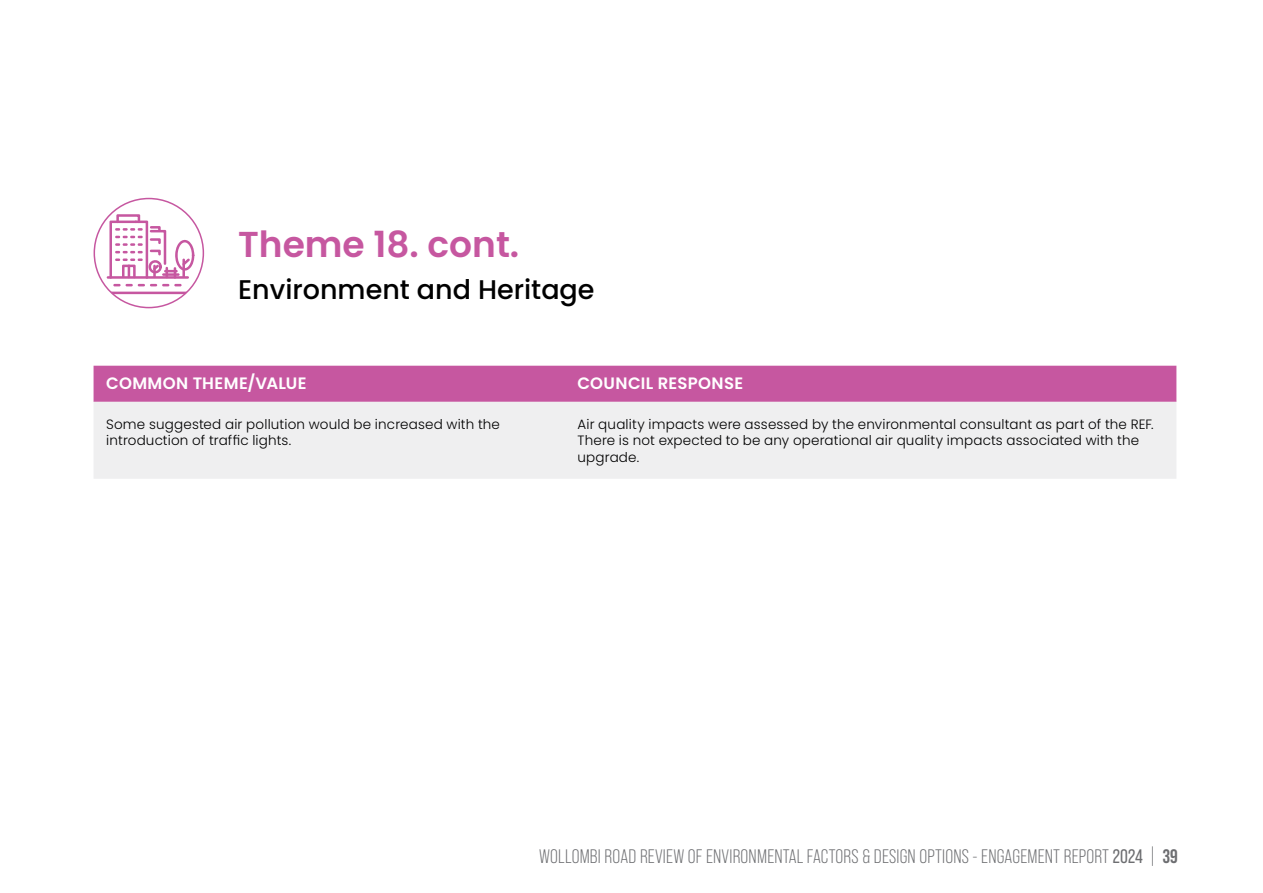
<style>
.page{position:relative;width:1263px;height:893px;background:#fff}
.page>*{position:absolute;margin:0;border:0;box-sizing:border-box;transform-origin:0 0}
.t1{font:600 36px "Poppins";color:#c657a0}
.t2{font:500 27px "Poppins";color:#000}
.t3{font:19.5px "Bebas Neue Pro";letter-spacing:.01em;color:#6d6e71}
.t4{font:600 16.5px "Poppins";letter-spacing:.02em;color:#fff}
.t5{font:300 13.5px/16.5px "Poppins";letter-spacing:.01em;color:#000}
.s1{font-style:inherit}
.s2{font-weight:700}
</style>
<div class="page">
<div style="left:94px;top:366px;width:1082px;height:36px;background:#c657a0"></div>
<div style="left:94px;top:402px;width:1082px;height:77px;background:#efeff0"></div>
<svg style="left:110px;top:292px;width:78px;height:2px"></svg>
<svg style="left:107px;top:214px;width:87px;height:72px"></svg>
<div style="left:94px;top:198px;width:110px;height:110px;border:2px solid #c657a0;border-radius:50%"></div>
<h1 class="t1" style="left:238px;top:223px;width:283px">Theme 18. cont.</h1>
<h2 class="t2" style="left:238px;top:274px;width:358px">Environment and Heritage</h2>
<p class="t4" style="left:106px;top:374px;width:202px">COMMON THEME/VALUE</p>
<p class="t4" style="left:578px;top:374px;width:167px">COUNCIL RESPONSE</p>
<p class="t5" style="left:106px;top:416px;width:395px">Some suggested air pollution would be increased with the introduction of traffic lights.</p>
<p class="t5" style="left:578px;top:416px;width:578px">Air quality impacts were assessed by the environmental consultant as part of the REF.<br>There is not expected to be any operational air quality impacts associated with the upgrade.</p>
<h3 class="t3" style="left:539px;top:846px;width:640px">WOLLOMBI ROAD REVIEW OF ENVIRONMENTAL FACTORS &amp; DESIGN OPTIONS - ENGAGEMENT REPORT <span class="s1">2024</span> | <span class="s2">39</span></h3>
</div>
